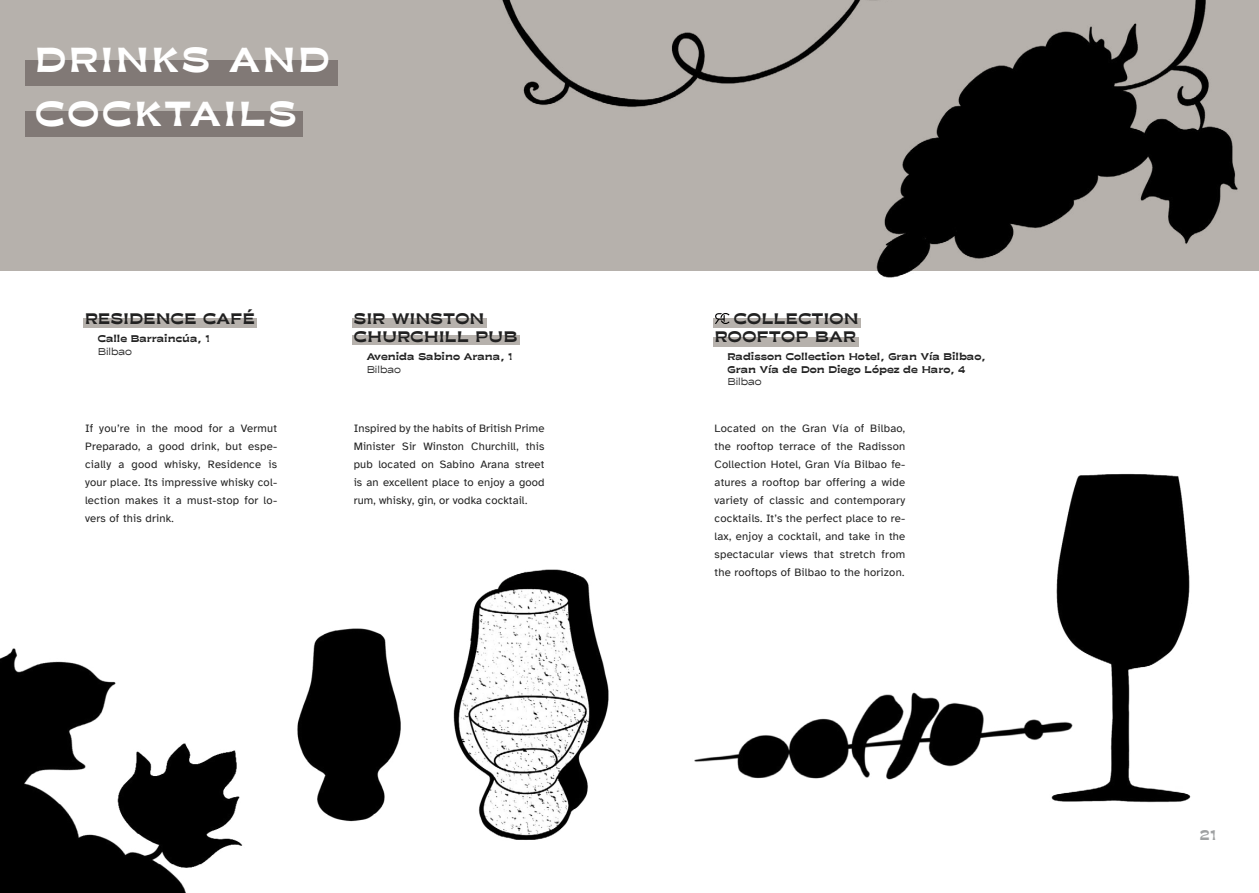
<style>
.page{position:relative;width:1259px;height:893px;background:#fff}
.page>*{position:absolute;margin:0;border:0;box-sizing:border-box;transform-origin:0 0}
.t1{font:700 37.5px/54px "Moche";letter-spacing:.08em;color:#fff}
.t2{font:700 16.5px/18px "Moche";letter-spacing:.03em;color:#212121;text-align:right}
.t3{font:700 15px "Moche";color:#9fa1a2}
.t4{font:11.25px/18px "Atkinson Hyperlegible";letter-spacing:.02em;color:#212121;text-align:justify}
.t5{font:700 10.5px/12.6px "Moche";color:#212121}
.t6{font:10.5px "Moche";color:#212121}
</style>
<div class="page">
<img style="left:0;top:648px;width:243px;height:245px">
<div style="left:83px;top:318px;width:174px;height:10px;background:#b6b1ac"></div>
<div style="left:352px;top:318px;width:135px;height:10px;background:#b6b1ac"></div>
<div style="left:352px;top:335px;width:168px;height:10px;background:#b6b1ac"></div>
<div style="left:0;top:0;width:1259px;height:270px;background:#b6b1ac"></div>
<img style="left:464px;top:0;width:795px;height:347px">
<div style="left:26px;top:60px;width:312px;height:25px;background:#817976"></div>
<div style="left:26px;top:112px;width:277px;height:25px;background:#817976"></div>
<svg style="left:715px;top:313px;width:14px;height:11px"></svg>
<img style="left:1051px;top:474px;width:140px;height:329px">
<img style="left:694px;top:658px;width:399px;height:140px">
<img style="left:453px;top:569px;width:156px;height:271px">
<img style="left:297px;top:628px;width:104px;height:194px">
<h1 class="t1" style="left:35px;top:33px;width:296px">DRINKS AND<br>COCKTAILS</h1>
<h2 class="t2" style="left:85px;top:310px;width:171px">RESIDENCE CAFÉ</h2>
<p class="t5" style="left:98px;top:332px;width:114px">Calle Barraincúa, 1</p>
<p class="t6" style="left:98px;top:345px;width:36px">Bilbao</p>
<h2 class="t2" style="left:354px;top:310px;width:165px;text-align:left">SIR WINSTON<br>CHURCHILL PUB</h2>
<p class="t5" style="left:367px;top:350px;width:148px">Avenida Sabino Arana, 1</p>
<p class="t6" style="left:367px;top:363px;width:36px">Bilbao</p>
<h2 class="t2" style="left:715px;top:310px;width:145px">COLLECTION<br>ROOFTOP BAR</h2>
<p class="t5" style="left:727px;top:350px;width:260px">Radisson Collection Hotel, Gran Vía Bilbao,<br>Gran Vía de Don Diego López de Haro, 4</p>
<p class="t6" style="left:727px;top:376px;width:36px">Bilbao</p>
<p class="t4" style="left:85px;top:419px;width:194px">If you’re in the mood for a Vermut Preparado, a good drink, but espe&shy;cially a good whisky, Residence is your place. Its impressive whisky col&shy;lection makes it a must-stop for lo&shy;vers of this drink.</p>
<p class="t4" style="left:714px;top:419px;width:192px">Located on the Gran Vía of Bilbao, the rooftop terrace of the Radisson Collection Hotel, Gran Vía Bilbao fe&shy;atures a rooftop bar offering a wide variety of classic and contemporary cocktails. It’s the perfect place to re&shy;lax, enjoy a cocktail, and take in the spectacular views that stretch from the rooftops of Bilbao to the horizon.</p>
<p class="t4" style="left:354px;top:419px;width:192px">Inspired by the habits of British Prime Minister Sir Winston Churchill, this pub located on Sabino Arana street is an excellent place to enjoy a good rum, whisky, gin, or vodka cocktail.</p>
<h3 class="t3" style="left:1200px;top:825px;width:18px">21</h3>
</div>
